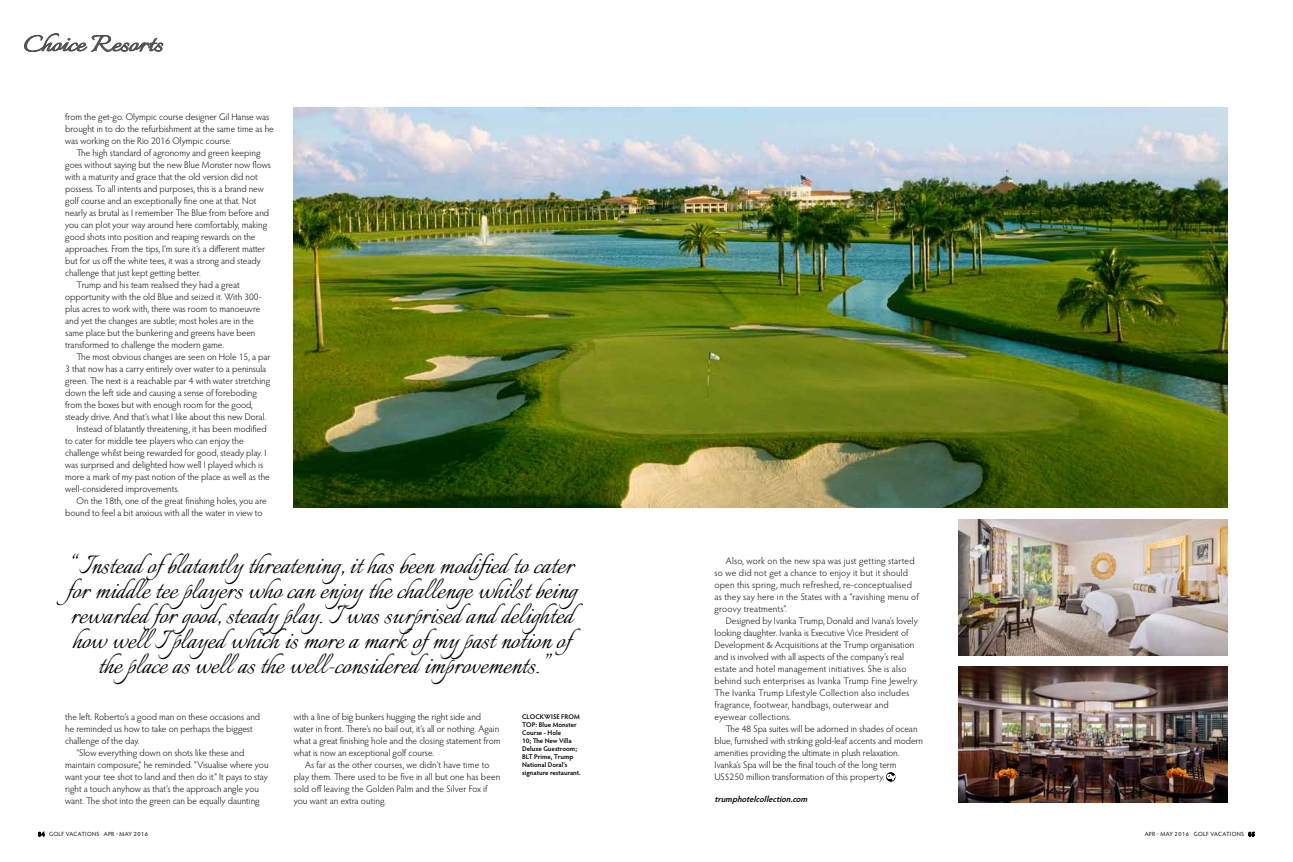
<style>
.page{position:relative;width:1293px;height:862px;background:#fff}
.page>*{position:absolute;margin:0;border:0;box-sizing:border-box;transform-origin:0 0}
.t1{font:32px/25px "Italianno";color:#000;text-align:center}
.t2{font:28px "Italianno";color:#504f53;scale:1.25 1}
.t3{font:300 9.5px/12px "Hypatia Sans Pro";color:#000}
.t4{font:300 9.5px/12px "Hypatia Sans Pro";letter-spacing:.02em;color:#000}
.t5{font:italic 600 8.5px "Hypatia Sans Pro";color:#000}
.t6{font:600 6.8px/8px "Hypatia Sans Pro";color:#000}
.t7{font:6px "Hypatia Sans Pro";letter-spacing:.05em;color:#000}
</style>
<div class="page">
<svg style="left:24px;top:33px;width:139px;height:20px"></svg>
<svg style="left:38px;top:832px;width:7px;height:4px"></svg>
<svg style="left:1248px;top:832px;width:6px;height:4px"></svg>
<img style="left:294px;top:108px;width:933px;height:400px">
<div style="left:886px;top:772px;width:9px;height:9px;border:1px solid #000;border-radius:50%"></div>
<svg style="left:887px;top:774px;width:8px;height:6px"></svg>
<img style="left:958px;top:519px;width:269px;height:136px">
<img style="left:958px;top:666px;width:269px;height:136px">
<h2 class="t2" style="left:24px;top:28px;width:116px">Choice Resorts</h2>
<p class="t3" style="left:65px;top:111px;width:210px">from the get-go. Olympic course designer Gil Hanse was brought in to do the refurbishment at the same time as he was working on the Rio 2016 Olympic course.</p>
<p class="t3" style="left:77px;top:147px;width:185px">The high standard of agronomy and green keeping</p>
<p class="t3" style="left:65px;top:159px;width:207px">goes without saying but the new Blue Monster now flows</p>
<p class="t3" style="left:65px;top:171px;width:194px">with a maturity and grace that the old version did not</p>
<p class="t3" style="left:65px;top:183px;width:200px">possess. To all intents and purposes, this is a brand new</p>
<p class="t3" style="left:65px;top:195px;width:193px">golf course and an exceptionally fine one at that. Not</p>
<p class="t3" style="left:65px;top:207px;width:205px">nearly as brutal as I remember The Blue from before and</p>
<p class="t3" style="left:65px;top:219px;width:203px">you can plot your way around here comfortably, making</p>
<p class="t3" style="left:65px;top:231px;width:192px">good shots into position and reaping rewards on the</p>
<p class="t3" style="left:65px;top:243px;width:201px">approaches. From the tips, I’m sure it’s a different matter</p>
<p class="t3" style="left:65px;top:255px;width:197px">but for us off the white tees, it was a strong and steady</p>
<p class="t3" style="left:65px;top:267px;width:137px">challenge that just kept getting better.</p>
<p class="t3" style="left:77px;top:279px;width:165px">Trump and his team realised they had a great</p>
<p class="t3" style="left:65px;top:291px;width:198px">opportunity with the old Blue and seized it. With 300-</p>
<p class="t3" style="left:65px;top:303px;width:197px">plus acres to work with, there was room to manoeuvre</p>
<p class="t3" style="left:65px;top:315px;width:190px">and yet the changes are subtle; most holes are in the</p>
<p class="t3" style="left:65px;top:327px;width:192px">same place but the bunkering and greens have been</p>
<p class="t3" style="left:65px;top:339px;width:160px">transformed to challenge the modern game.</p>
<p class="t3" style="left:77px;top:351px;width:196px">The most obvious changes are seen on Hole 15, a par</p>
<p class="t3" style="left:65px;top:363px;width:203px">3 that now has a carry entirely over water to a peninsula</p>
<p class="t3" style="left:65px;top:375px;width:207px">green. The next is a reachable par 4 with water stretching</p>
<p class="t3" style="left:65px;top:387px;width:193px">down the left side and causing a sense of foreboding</p>
<p class="t3" style="left:65px;top:399px;width:189px">from the boxes but with enough room for the good,</p>
<p class="t3" style="left:65px;top:411px;width:202px">steady drive. And that’s what I like about this new Doral.</p>
<p class="t3" style="left:77px;top:423px;width:192px">Instead of blatantly threatening, it has been modified</p>
<p class="t3" style="left:65px;top:435px;width:180px">to cater for middle tee players who can enjoy the</p>
<p class="t3" style="left:65px;top:447px;width:203px">challenge whilst being rewarded for good, steady play. I</p>
<p class="t3" style="left:65px;top:459px;width:199px">was surprised and delighted how well I played which is</p>
<p class="t3" style="left:65px;top:471px;width:206px">more a mark of my past notion of the place as well as the</p>
<p class="t3" style="left:65px;top:483px;width:115px">well-considered improvements.</p>
<p class="t3" style="left:77px;top:495px;width:192px">On the 18th, one of the great finishing holes, you are</p>
<p class="t3" style="left:65px;top:507px;width:199px">bound to feel a bit anxious with all the water in view to</p>
<p class="t1" style="left:67px;top:555px;width:525px">“Instead ofblatantly threatening, it has been modified to cater for middle tee players who can enjoy the challenge whilst being rewarded for good, steady play. I was surprised and delighted how well I played which is more a mark ofmy past notion of the place as well as the well-considered improvements.”</p>
<p class="t3" style="left:65px;top:711px;width:196px">the left. Roberto’s a good man on these occasions and</p>
<p class="t3" style="left:65px;top:723px;width:189px">he reminded us how to take on perhaps the biggest</p>
<p class="t3" style="left:65px;top:735px;width:76px">challenge of the day.</p>
<p class="t3" style="left:77px;top:747px;width:169px">“Slow everything down on shots like these and</p>
<p class="t3" style="left:65px;top:759px;width:205px">maintain composure,” he reminded. “Visualise where you</p>
<p class="t3" style="left:65px;top:771px;width:204px">want your tee shot to land and then do it.” It pays to stay</p>
<p class="t3" style="left:65px;top:783px;width:195px">right a touch anyhow as that’s the approach angle you</p>
<p class="t3" style="left:65px;top:795px;width:196px">want. The shot into the green can be equally daunting</p>
<p class="t3" style="left:294px;top:711px;width:208px">with a line of big bunkers hugging the right side and water in front. There’s no bail out, it’s all or nothing. Again what a great finishing hole and the closing statement from what is now an exceptional golf course.</p>
<p class="t3" style="left:294px;top:759px;width:208px;text-indent:11px">As far as the other courses, we didn’t have time to play them. There used to be five in all but one has been sold off leaving the Golden Palm and the Silver Fox if you want an extra outing.</p>
<p class="t6" style="left:522px;top:712px;width:60px">Clockwise from<br>Top : Blue Monster<br>Course - Hole<br>10; The New Villa<br>Deluxe Guestroom;<br>BLT Prime, Trump<br>National Doral’s signature restaurant.</p>
<p class="t4" style="left:714px;top:555px;width:206px;text-indent:11px">Also, work on the new spa was just getting started so we did not get a chance to enjoy it but it should open this spring, much refreshed, re-conceptualised as they say here in the States with a “ravishing menu of groovy treatments”.</p>
<p class="t3" style="left:714px;top:615px;width:205px;text-indent:11px">Designed by Ivanka Trump, Donald and Ivana’s lovely looking daughter. Ivanka is Executive Vice President of Development &amp; Acquisitions at the Trump organisation and is involved with all aspects of the company’s real estate and hotel management initiatives. She is also behind such enterprises as Ivanka Trump Fine Jewelry.<br>The Ivanka Trump Lifestyle Collection also includes fragrance, footwear, handbags, outerwear and eyewear collections.</p>
<p class="t3" style="left:714px;top:723px;width:210px;text-indent:11px">The 48 Spa suites will be adorned in shades of ocean blue, furnished with striking gold-leaf accents and modern amenities providing the ultimate in plush relaxation.<br>Ivanka’s Spa will be the final touch of the long term US$250 million transformation of this property.</p>
<p class="t5" style="left:714px;top:793px;width:97px">trumphotelcollection.com</p>
<p class="t7" style="left:38px;top:830px;width:111px">84 GOLF VACATIONS APR - MAY 2016</p>
<p class="t7" style="left:1144px;top:830px;width:112px">APR - MAY 2016 GOLF VACATIONS 85</p>
</div>
